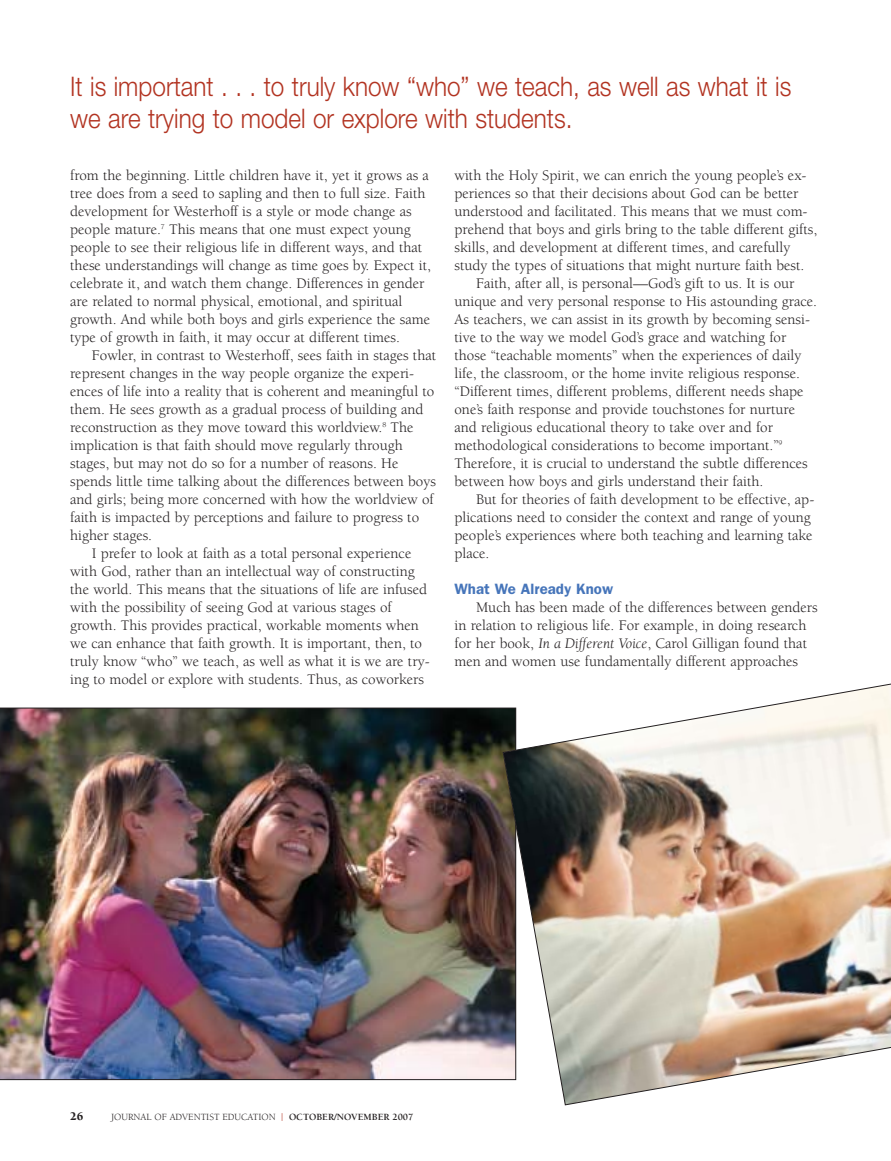
<style>
.page{position:relative;width:891px;height:1161px;background:#fff}
.page>*{position:absolute;margin:0;border:0;box-sizing:border-box;transform-origin:0 0}
.t1{font:300 27px/31.5px "Helvetica Neue";color:#b23321;scale:.9 1}
.t2{font:15px/18px "Berkeley";color:#231f20}
.t3{font:600 15px "Franklin Gothic";color:#4675ba}
.t4{font:900 12px "Berkeley";color:#231f20}
.t5{font:9.75px "Berkeley";color:#231f20}
.s1{font-style:italic}
.s2{color:#b23321}
.s3{font-weight:700}
</style>
<div class="page">
<img style="left:0;top:708px;width:502px;height:372px">
<img style="left:502px;top:683px;width:389px;height:423px">
<h1 class="t1" style="left:70px;top:73px;width:803px">It is important . . . to truly know “who” we teach, as well as what it is we are trying to model or explore with students.</h1>
<p class="t2" style="left:70px;top:168px;width:362px">from the beginning. Little children have it, yet it grows as a tree does from a seed to sapling and then to full size. Faith development for Westerhoff is a style or mode change as people mature.<sup>7</sup> This means that one must expect young people to see their religious life in different ways, and that these understandings will change as time goes by. Expect it, celebrate it, and watch them change. Differences in gender are related to normal physical, emotional, and spiritual growth. And while both boys and girls experience the same type of growth in faith, it may occur at different times.</p>
<p class="t2" style="left:92px;top:348px;width:346px">Fowler, in contrast to Westerhoff, sees faith in stages that</p>
<p class="t2" style="left:70px;top:366px;width:345px">represent changes in the way people organize the experi-</p>
<p class="t2" style="left:70px;top:384px;width:366px">ences of life into a reality that is coherent and meaningful to</p>
<p class="t2" style="left:70px;top:402px;width:355px">them. He sees growth as a gradual process of building and</p>
<p class="t2" style="left:70px;top:420px;width:345px">reconstruction as they move toward this worldview.<sup>8</sup> The</p>
<p class="t2" style="left:70px;top:438px;width:334px">implication is that faith should move regularly through</p>
<p class="t2" style="left:70px;top:456px;width:330px">stages, but may not do so for a number of reasons. He</p>
<p class="t2" style="left:70px;top:474px;width:367px">spends little time talking about the differences between boys</p>
<p class="t2" style="left:70px;top:492px;width:365px">and girls; being more concerned with how the worldview of</p>
<p class="t2" style="left:70px;top:510px;width:351px">faith is impacted by perceptions and failure to progress to</p>
<p class="t2" style="left:70px;top:528px;width:83px">higher stages.</p>
<p class="t2" style="left:92px;top:546px;width:321px">I prefer to look at faith as a total personal experience</p>
<p class="t2" style="left:70px;top:564px;width:346px">with God, rather than an intellectual way of constructing</p>
<p class="t2" style="left:70px;top:582px;width:359px">the world. This means that the situations of life are infused</p>
<p class="t2" style="left:70px;top:600px;width:323px">with the possibility of seeing God at various stages of</p>
<p class="t2" style="left:70px;top:618px;width:350px">growth. This provides practical, workable moments when</p>
<p class="t2" style="left:70px;top:636px;width:353px">we can enhance that faith growth. It is important, then, to</p>
<p class="t2" style="left:70px;top:654px;width:361px">truly know “who” we teach, as well as what it is we are try-</p>
<p class="t2" style="left:70px;top:672px;width:355px">ing to model or explore with students. Thus, as coworkers</p>
<p class="t2" style="left:455px;top:168px;width:354px">with the Holy Spirit, we can enrich the young people’s ex-</p>
<p class="t2" style="left:455px;top:186px;width:346px">periences so that their decisions about God can be better</p>
<p class="t2" style="left:455px;top:204px;width:355px">understood and facilitated. This means that we must com-</p>
<p class="t2" style="left:455px;top:222px;width:364px">prehend that boys and girls bring to the table different gifts,</p>
<p class="t2" style="left:455px;top:240px;width:337px">skills, and development at different times, and carefully</p>
<p class="t2" style="left:455px;top:258px;width:352px">study the types of situations that might nurture faith best.</p>
<p class="t2" style="left:476px;top:276px;width:320px">Faith, after all, is personal—God’s gift to us. It is our</p>
<p class="t2" style="left:455px;top:294px;width:364px">unique and very personal response to His astounding grace.</p>
<p class="t2" style="left:455px;top:312px;width:357px">As teachers, we can assist in its growth by becoming sensi-</p>
<p class="t2" style="left:455px;top:330px;width:333px">tive to the way we model God’s grace and watching for</p>
<p class="t2" style="left:455px;top:348px;width:348px">those “teachable moments” when the experiences of daily</p>
<p class="t2" style="left:455px;top:366px;width:347px">life, the classroom, or the home invite religious response.</p>
<p class="t2" style="left:455px;top:384px;width:351px">“Different times, different problems, different needs shape</p>
<p class="t2" style="left:455px;top:402px;width:342px">one’s faith response and provide touchstones for nurture</p>
<p class="t2" style="left:455px;top:420px;width:320px">and religious educational theory to take over and for</p>
<p class="t2" style="left:455px;top:438px;width:330px">methodological considerations to become important.”<sup>9</sup></p>
<p class="t2" style="left:454px;top:456px;width:355px">Therefore, it is crucial to understand the subtle differences</p>
<p class="t2" style="left:454px;top:474px;width:310px">between how boys and girls understand their faith.</p>
<p class="t2" style="left:476px;top:492px;width:340px">But for theories of faith development to be effective, ap-</p>
<p class="t2" style="left:454px;top:510px;width:358px">plications need to consider the context and range of young</p>
<p class="t2" style="left:454px;top:528px;width:360px">people’s experiences where both teaching and learning take</p>
<p class="t2" style="left:454px;top:546px;width:36px">place.</p>
<p class="t3" style="left:454px;top:584px;width:160px">What We Already Know</p>
<p class="t2" style="left:454px;top:600px;width:365px;text-indent:22px">Much has been made of the differences between genders in relation to religious life. For example, in doing research for her book, <span class="s1">In a Different Voice</span>, Carol Gilligan found that men and women use fundamentally different approaches</p>
<p class="t4" style="left:70px;top:1112px;width:15px">26</p>
<p class="t5" style="left:111px;top:1113px;width:304px">JOURNAL OF ADVENTIST EDUCATION <span class="s2">|</span> <span class="s3">OCTOBER/NOVEMBER 2007</span></p>
</div>
